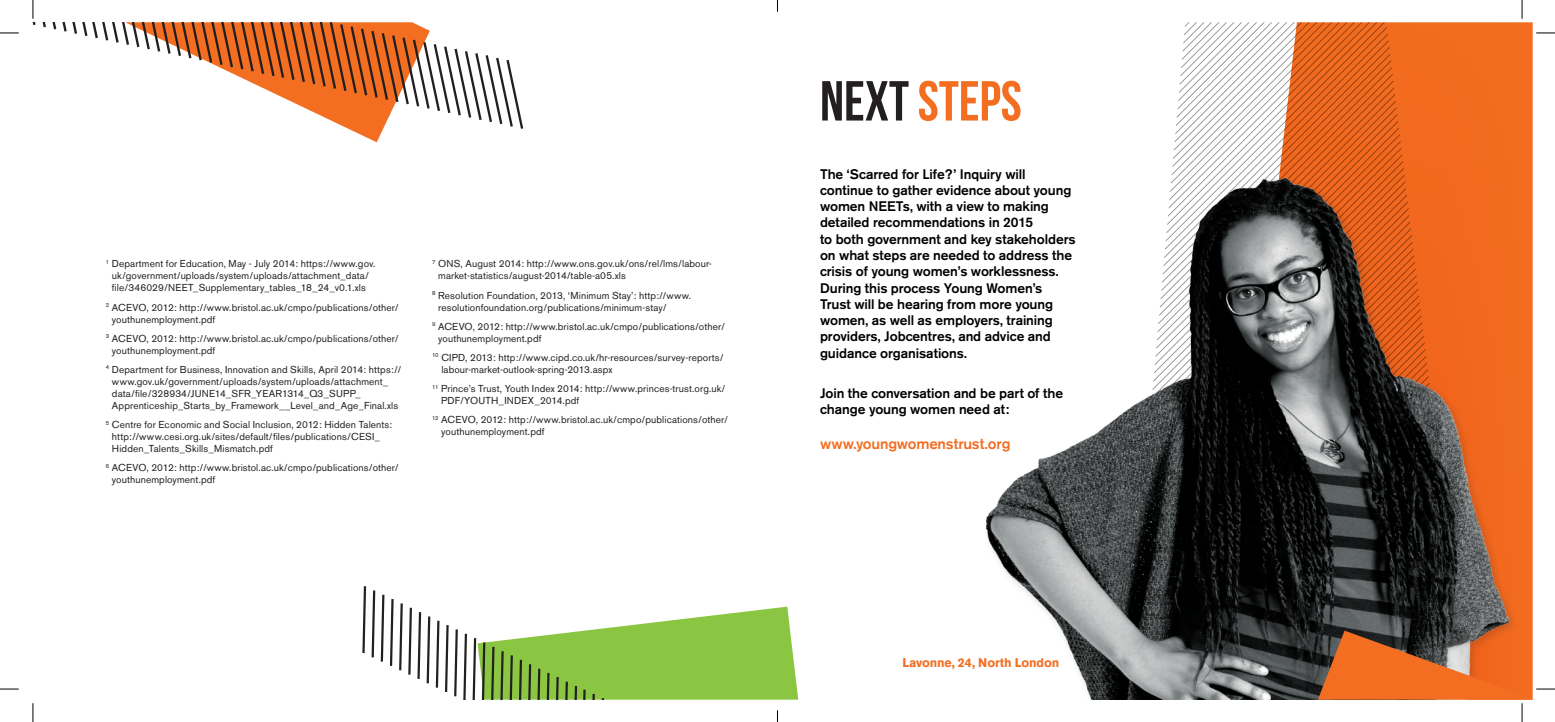
<style>
.page{position:relative;width:1555px;height:722px;background:#fff}
.page>*{position:absolute;margin:0;border:0;box-sizing:border-box;transform-origin:0 0}
.t1{font:56.25px "Bebas Neue";color:#f36e21}
.t2{font:500 15px "Akzidenz Grotesk BE";letter-spacing:-.01em;color:#f36e21}
.t3{font:500 13.75px/16.2px "Akzidenz Grotesk BE";letter-spacing:-.005em;color:#000}
.t4{font:700 12.5px "Akzidenz Grotesk BE";color:#f36e21}
.t5{font:10px/12px "Akzidenz Grotesk BE";letter-spacing:.01em;color:#231f20}
.s1{color:#231f20}
</style>
<div class="page">
<svg style="left:362px;top:586px;width:435px;height:113px"></svg>
<svg style="left:353px;top:131px;width:29px;height:11px"></svg>
<svg style="left:32px;top:22px;width:492px;height:109px"></svg>
<div style="left:1384px;top:22px;width:148px;height:138px;background:#f26c20"></div>
<svg style="left:1184px;top:22px;width:200px;height:5px"></svg>
<svg style="left:1185px;top:27px;width:201px;height:6px"></svg>
<svg style="left:1184px;top:33px;width:203px;height:7px"></svg>
<svg style="left:1183px;top:40px;width:205px;height:7px"></svg>
<svg style="left:1182px;top:47px;width:207px;height:7px"></svg>
<svg style="left:1182px;top:54px;width:207px;height:6px"></svg>
<svg style="left:1181px;top:60px;width:209px;height:7px"></svg>
<svg style="left:1181px;top:67px;width:210px;height:7px"></svg>
<svg style="left:1180px;top:74px;width:212px;height:6px"></svg>
<svg style="left:1179px;top:80px;width:214px;height:7px"></svg>
<svg style="left:1179px;top:87px;width:214px;height:7px"></svg>
<svg style="left:1178px;top:94px;width:216px;height:6px"></svg>
<svg style="left:1178px;top:100px;width:217px;height:7px"></svg>
<svg style="left:1177px;top:107px;width:219px;height:7px"></svg>
<svg style="left:1176px;top:114px;width:221px;height:7px"></svg>
<svg style="left:1176px;top:121px;width:221px;height:6px"></svg>
<svg style="left:1175px;top:127px;width:223px;height:7px"></svg>
<svg style="left:1175px;top:134px;width:224px;height:7px"></svg>
<svg style="left:1174px;top:141px;width:226px;height:6px"></svg>
<svg style="left:1173px;top:147px;width:228px;height:7px"></svg>
<svg style="left:1173px;top:154px;width:228px;height:6px"></svg>
<img style="left:986px;top:160px;width:546px;height:539px">
<svg style="left:0;top:32px;width:19px;height:2px"></svg>
<svg style="left:1536px;top:32px;width:18px;height:2px"></svg>
<svg style="left:0;top:688px;width:19px;height:1px"></svg>
<svg style="left:32px;top:0;width:2px;height:19px"></svg>
<svg style="left:32px;top:703px;width:2px;height:18px"></svg>
<svg style="left:1521px;top:0;width:1px;height:19px"></svg>
<svg style="left:1232px;top:357px;width:322px;height:364px;background:#785846"></svg>
<p class="t5" style="left:106px;top:258px;width:271px;text-align:center"><sup>1</sup> Department for Education, May - July 2014: https://www.gov. uk/government/uploads/system/uploads/attachment_data/ file/346029/NEET_Supplementary_tables_18_24_v0.1.xls</p>
<p class="t5" style="left:112px;top:301px;width:288px;text-indent:-6px"><sup>2</sup> ACEVO, 2012: http://www.bristol.ac.uk/cmpo/publications/other/ youthunemployment.pdf</p>
<p class="t5" style="left:112px;top:332px;width:288px;text-indent:-6px"><sup>3</sup> ACEVO, 2012: http://www.bristol.ac.uk/cmpo/publications/other/ youthunemployment.pdf</p>
<p class="t5" style="left:112px;top:363px;width:290px;text-indent:-6px"><sup>4</sup> Department for Business, Innovation and Skills, April 2014: https:// www.gov.uk/government/uploads/system/uploads/attachment_ data/file/328934/JUNE14_SFR_YEAR1314_Q3_SUPP_ Apprenticeship_Starts_by_Framework__Level_and_Age_Final.xls</p>
<p class="t5" style="left:112px;top:418px;width:282px;text-indent:-6px"><sup>5</sup> Centre for Economic and Social Inclusion, 2012: Hidden Talents: http://www.cesi.org.uk/sites/default/files/publications/CESI_<br>Hidden_Talents_Skills_Mismatch.pdf</p>
<p class="t5" style="left:112px;top:461px;width:288px;text-indent:-6px"><sup>6</sup> ACEVO, 2012: http://www.bristol.ac.uk/cmpo/publications/other/ youthunemployment.pdf</p>
<p class="t5" style="left:438px;top:258px;width:275px;text-indent:-6px"><sup>7</sup> ONS, August 2014: http://www.ons.gov.uk/ons/rel/lms/labour&shy;market-statistics/august-2014/table-a05.xls</p>
<p class="t5" style="left:438px;top:289px;width:254px;text-indent:-6px"><sup>8</sup> Resolution Foundation, 2013, ‘Minimum Stay’: http://www. resolutionfoundation.org/publications/minimum-stay/</p>
<p class="t5" style="left:438px;top:320px;width:288px;text-indent:-6px"><sup>9</sup> ACEVO, 2012: http://www.bristol.ac.uk/cmpo/publications/other/ youthunemployment.pdf</p>
<p class="t5" style="left:441px;top:351px;width:284px;text-indent:-9px"><sup>10</sup> CIPD, 2013: http://www.cipd.co.uk/hr-resources/survey-reports/ labour-market-outlook-spring-2013.aspx</p>
<p class="t5" style="left:441px;top:382px;width:286px;text-indent:-9px"><sup>11</sup> Prince’s Trust, Youth Index 2014: http://www.princes-trust.org.uk/<br>PDF/YOUTH_INDEX_2014.pdf</p>
<p class="t5" style="left:441px;top:413px;width:288px;text-indent:-9px"><sup>12</sup> ACEVO, 2012: http://www.bristol.ac.uk/cmpo/publications/other/ youthunemployment.pdf</p>
<h1 class="t1" style="left:820px;top:70px;width:203px"><span class="s1">NEXT</span> STEPS</h1>
<p class="t3" style="left:820px;top:165px;width:257px">The ‘Scarred for Life?’ Inquiry will continue to gather evidence about young women NEETs, with a view to making detailed recommendations in 2015<br>to both government and key stakeholders on what steps are needed to address the crisis of young women’s worklessness.<br>During this process Young Women’s Trust will be hearing from more young women, as well as employers, training providers, Jobcentres, and advice and guidance organisations.</p>
<h3 class="t3" style="left:820px;top:385px;width:244px">Join the conversation and be part of the change young women need at:</h3>
<h2 class="t2" style="left:820px;top:434px;width:192px">www.youngwomenstrust.org</h2>
<p class="t4" style="left:902px;top:654px;width:158px">Lavonne, 24, North London</p>
</div>
